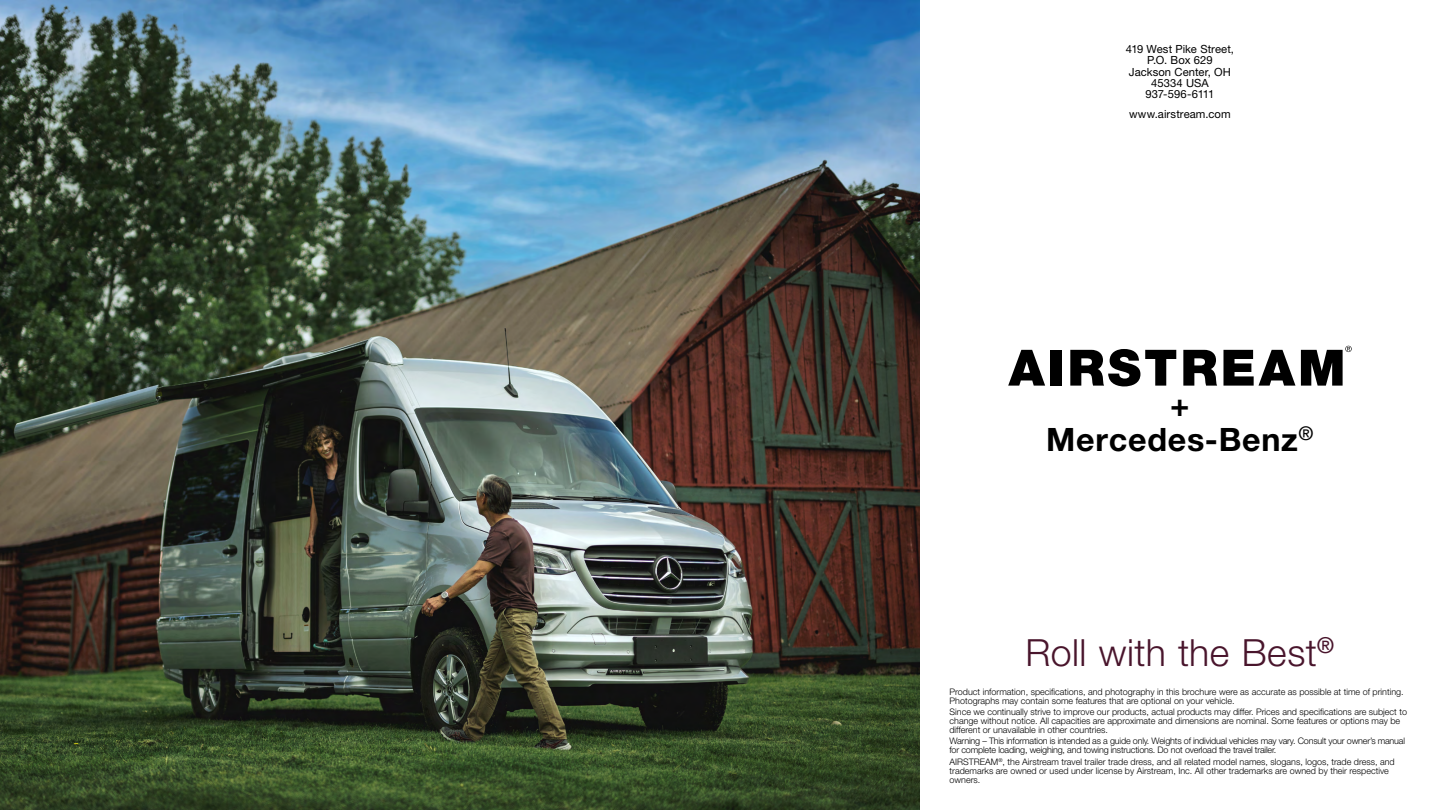
<style>
.page{position:relative;width:1440px;height:810px;background:#fff}
.page>*{position:absolute;margin:0;border:0;box-sizing:border-box;transform-origin:0 0}
.t1{font:300 37.5px "Helvetica Neue LT Std";letter-spacing:.01em;color:#49152c}
.t2{font:700 32.25px "Helvetica Neue LT Std";letter-spacing:.025em;color:#000}
.t3{font:11.25px/11.2px "Helvetica Neue LT Std";letter-spacing:.005em;color:#000;text-align:center}
.t4{font:300 9px/9px "Helvetica Neue LT Std";color:#000}
.t5{font:300 9px/9px "Helvetica Neue LT Std";letter-spacing:-.02em;color:#000}
</style>
<div class="page">
<img style="left:0;top:0;width:920px;height:810px">
<svg style="left:1008px;top:350px;width:37px;height:36px"></svg>
<div style="left:1051px;top:350px;width:11px;height:36px;background:#000"></div>
<svg style="left:1070px;top:349px;width:106px;height:37px"></svg>
<svg style="left:1183px;top:350px;width:34px;height:36px"></svg>
<svg style="left:1223px;top:346px;width:129px;height:40px"></svg>
<p class="t3" style="left:1126px;top:43px;width:110px">419 West Pike Street,<br>P.O. Box 629<br>Jackson Center, OH<br>45334 USA<br>937-596-6111</p>
<p class="t3" style="left:1129px;top:109px;width:103px">www.airstream.com</p>
<h2 class="t2" style="left:1170px;top:384px;width:21px">+</h2>
<h2 class="t2" style="left:1046px;top:419px;width:269px">Mercedes-Benz<sup>®</sup></h2>
<h1 class="t1" style="left:1026px;top:629px;width:310px">Roll with the Best<sup>®</sup></h1>
<p class="t4" style="left:950px;top:687px;width:456px">Product information, specifications, and photography in this brochure were as accurate as possible at time of printing.<br>Photographs may contain some features that are optional on your vehicle.</p>
<p class="t4" style="left:950px;top:707px;width:459px">Since we continually strive to improve our products, actual products may differ. Prices and specifications are subject to change without notice. All capacities are approximate and dimensions are nominal. Some features or options may be different or unavailable in other countries.</p>
<p class="t5" style="left:950px;top:737px;width:457px">Warning – This information is intended as a guide only. Weights of individual vehicles may vary. Consult your owner’s manual for complete loading, weighing, and towing instructions. Do not overload the travel trailer.</p>
<p class="t4" style="left:950px;top:757px;width:447px">AIRSTREAM<sup>®</sup>, the Airstream travel trailer trade dress, and all related model names, slogans, logos, trade dress, and trademarks are owned or used under license by Airstream, Inc. All other trademarks are owned by their respective owners.</p>
</div>
